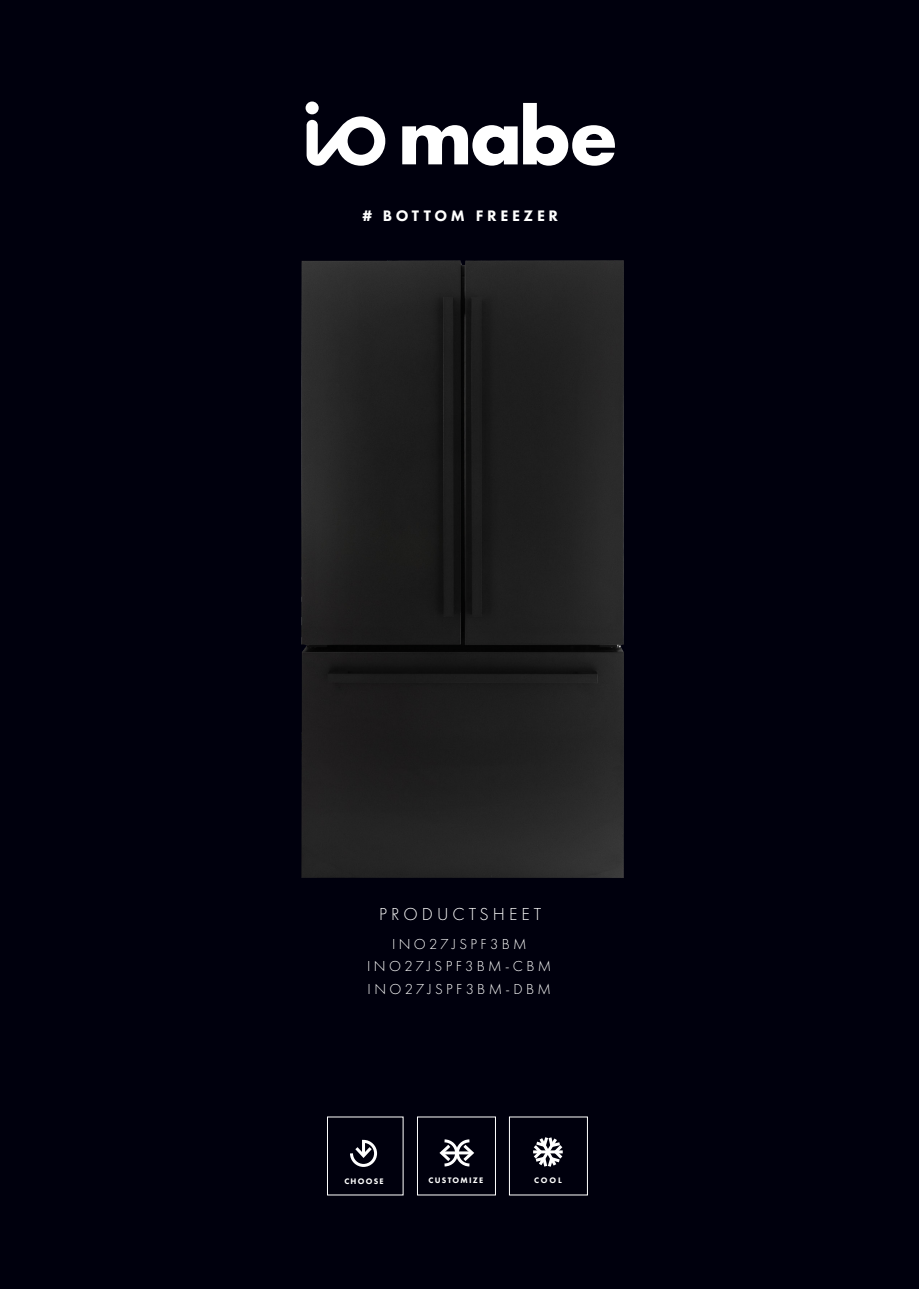
<style>
.page{position:relative;width:919px;height:1289px;background:#fff}
.page>*{position:absolute;margin:0;border:0;box-sizing:border-box;transform-origin:0 0}
.t1{font:300 18px "Futura PT";letter-spacing:.225em;color:#fff}
.t2{font:800 15.75px "Futura PT";letter-spacing:.235em;color:#fff}
.t3{font:300 15px "Futura PT";letter-spacing:.225em;color:#fff}
.t4{font:800 8.25px "Futura PT";letter-spacing:.15em;color:#fff}
</style>
<div class="page">
<div style="left:0;top:0;width:918px;height:1288px;background:#00000d"></div>
<svg style="left:350px;top:1139px;width:28px;height:28px"></svg>
<div style="left:417px;top:1116px;width:79px;height:79px;border:1px solid #fff"></div>
<svg style="left:439px;top:1139px;width:36px;height:28px"></svg>
<svg style="left:533px;top:1137px;width:30px;height:30px"></svg>
<svg style="left:305px;top:101px;width:310px;height:65px"></svg>
<img style="left:301px;top:260px;width:323px;height:618px">
<p class="t2" style="left:362px;top:206px;width:197px"># BOTTOM FREEZER</p>
<p class="t1" style="left:379px;top:903px;width:164px">PRODUCTSHEET</p>
<p class="t3" style="left:392px;top:935px;width:136px">INO27JSPF3BM</p>
<p class="t3" style="left:367px;top:957px;width:186px">INO27JSPF3BM-CBM</p>
<p class="t3" style="left:367px;top:980px;width:185px">INO27JSPF3BM-DBM</p>
<p class="t4" style="left:344px;top:1175px;width:41px">CHOOSE</p>
<p class="t4" style="left:428px;top:1175px;width:56px">CUSTOMIZE</p>
<p class="t4" style="left:534px;top:1175px;width:29px">COOL</p>
</div>
